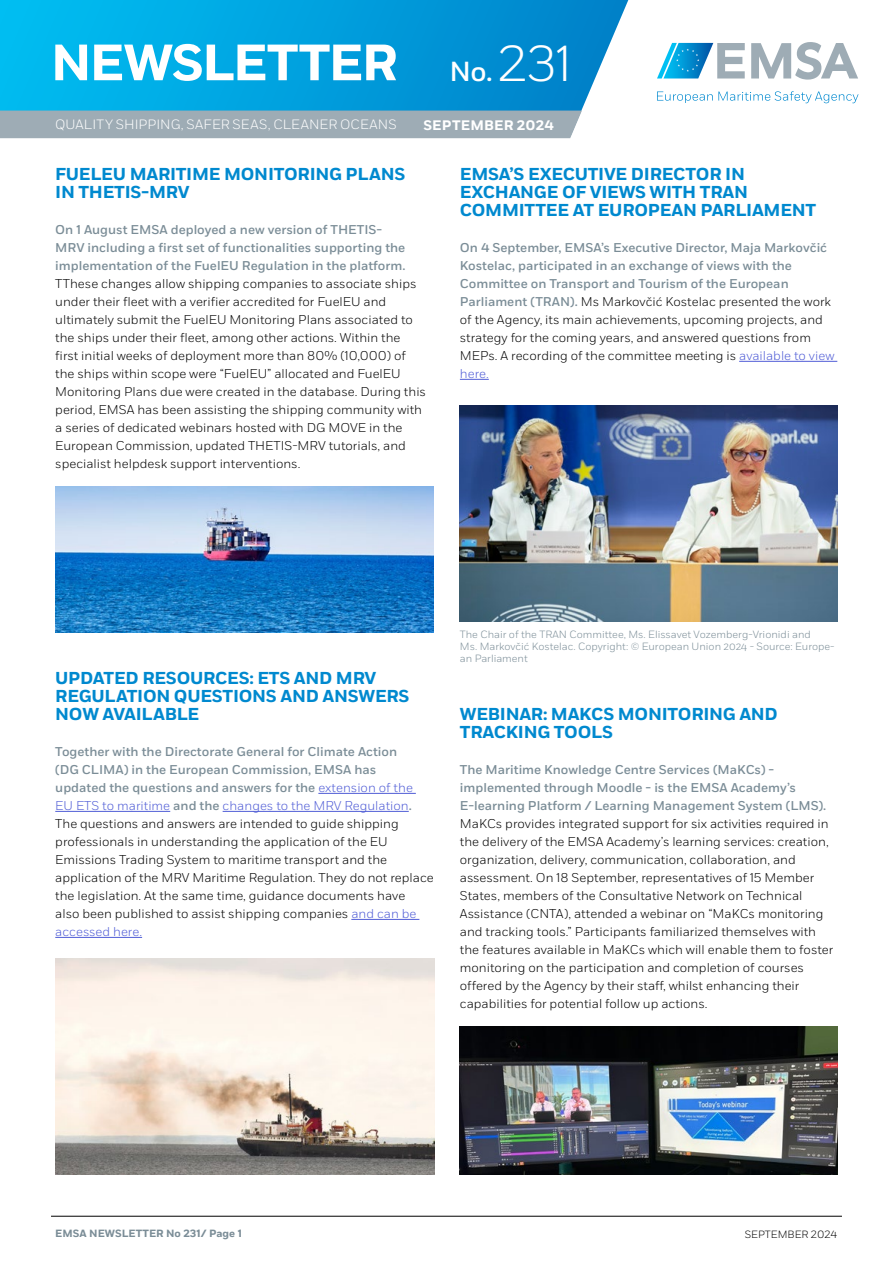
<style>
.page{position:relative;width:893px;height:1263px;background:#fff}
.page>*{position:absolute;margin:0;border:0;box-sizing:border-box;transform-origin:0 0}
.t1{font:700 50.85px "Fort";letter-spacing:-.035em;color:#fff}
.t2{font:500 27.6px "Fort";color:#fff}
.t3{font:700 17.25px/18px "Fort";letter-spacing:-.015em;color:#0089cf}
.t4{font:700 13.8px "Fort";letter-spacing:.015em;color:#fff}
.t5{font:300 13.5px "Fort";letter-spacing:.005em;color:#fff}
.t6{font:300 12.75px/18px "Fort";color:#000}
.t7{font:500 12.75px/18px "Fort";color:#7b8d97}
.t8{font:300 10.5px/12px "Fort";color:#7b8d97}
.t9{font:700 10.5px "Fort";color:#7b8d97}
.t10{font:300 10.5px "Fort";color:#000}
.s1{font-weight:300;font-size:50.55px}
.s2{font-weight:500;color:#7b8d97}
.s3{color:#4f5cd6}
</style>
<div class="page">
<svg style="left:0;top:0;width:629px;height:111px;background:#07a3de"></svg>
<div style="left:0;top:111px;width:582px;height:27px;background:#9eacb5"></div>
<hr style="left:51px;top:1216px;width:791px;height:1px;background:#000">
<svg style="left:657px;top:91px;width:201px;height:12px"></svg>
<svg style="left:657px;top:43px;width:88px;height:36px"></svg>
<svg style="left:751px;top:42px;width:107px;height:38px"></svg>
<hr style="left:318px;top:793px;width:98px;height:1px;background:#4f5cd6">
<hr style="left:55px;top:811px;width:115px;height:1px;background:#4f5cd6">
<hr style="left:223px;top:811px;width:186px;height:1px;background:#4f5cd6">
<hr style="left:351px;top:919px;width:68px;height:1px;background:#4f5cd6">
<hr style="left:55px;top:937px;width:87px;height:1px;background:#4f5cd6">
<img style="left:460px;top:405px;width:378px;height:217px">
<img style="left:55px;top:487px;width:379px;height:146px">
<hr style="left:739px;top:361px;width:98px;height:1px;background:#4f5cd6">
<svg style="left:460px;top:379px;width:29px;height:1px"></svg>
<img style="left:56px;top:959px;width:378px;height:216px">
<img style="left:460px;top:1026px;width:378px;height:149px">
<h1 class="t1" style="left:51px;top:31px;width:349px">NEWSLETTER</h1>
<p class="t5" style="left:55px;top:117px;width:343px">QUALITY SHIPPING, SAFER SEAS, CLEANER OCEANS</p>
<h2 class="t2" style="left:450px;top:55px;width:124px">No. <span class="s1">231</span></h2>
<p class="t4" style="left:423px;top:116px;width:132px">SEPTEMBER 2024</p>
<h3 class="t3" style="left:55px;top:166px;width:352px">FUELEU MARITIME MONITORING PLANS<br>IN THETIS-MRV</h3>
<p class="t7" style="left:55px;top:221px;width:352px">On 1 August EMSA deployed a new version of THETIS-<br>MRV including a first set of functionalities supporting the implementation of the FuelEU Regulation in the platform.</p>
<p class="t6" style="left:55px;top:275px;width:372px">TThese changes allow shipping companies to associate ships under their fleet with a verifier accredited for FuelEU and ultimately submit the FuelEU Monitoring Plans associated to the ships under their fleet, among other actions. Within the first initial weeks of deployment more than 80% (10,000) of the ships within scope were “FuelEU” allocated and FuelEU Monitoring Plans due were created in the database. During this period, EMSA has been assisting the shipping community with a series of dedicated webinars hosted with DG MOVE in the European Commission, updated THETIS-MRV tutorials, and specialist helpdesk support interventions.</p>
<h3 class="t3" style="left:460px;top:166px;width:358px">EMSA’S EXECUTIVE DIRECTOR IN<br>EXCHANGE OF VIEWS WITH TRAN<br>COMMITTEE AT EUROPEAN PARLIAMENT</h3>
<p class="t6" style="left:460px;top:239px;width:376px"><span class="s2">On 4 September, EMSA’s Executive Director, Maja Markovčić Kostelac, participated in an exchange of views with the Committee on Transport and Tourism of the European Parliament (TRAN).</span> Ms Markovčić Kostelac presented the work of the Agency, its main achievements, upcoming projects, and strategy for the coming years, and answered questions from MEPs. A recording of the committee meeting is <span class="s3">available to view here.</span></p>
<h3 class="t3" style="left:55px;top:670px;width:356px">UPDATED RESOURCES: ETS AND MRV<br>REGULATION QUESTIONS AND ANSWERS<br>NOW AVAILABLE</h3>
<p class="t6" style="left:55px;top:743px;width:380px"><span class="s2">Together with the Directorate General for Climate Action<br>(DG CLIMA) in the European Commission, EMSA has<br>updated the questions and answers for the</span> <span class="s3">extension of the EU ETS to maritime</span> <span class="s2">and the</span> <span class="s3">changes to the MRV Regulation</span><span class="s2">.<br></span>The questions and answers are intended to guide shipping professionals in understanding the application of the EU Emissions Trading System to maritime transport and the application of the MRV Maritime Regulation. They do not replace the legislation. At the same time, guidance documents have<br>also been published to assist shipping companies <span class="s3">and can be accessed here.</span></p>
<p class="t8" style="left:460px;top:629px;width:376px">The Chair of the TRAN Committee, Ms. Elissavet Vozemberg-Vrionidi and<br>Ms. Markovčić Kostelac. Copyright: © European Union 2024 - Source: Europe&shy;an Parliament</p>
<h3 class="t3" style="left:460px;top:706px;width:319px">WEBINAR: MAKCS MONITORING AND<br>TRACKING TOOLS</h3>
<p class="t7" style="left:460px;top:761px;width:368px">The Maritime Knowledge Centre Services (MaKCs) - implemented through Moodle - is the EMSA Academy’s<br>E-learning Platform / Learning Management System (LMS).</p>
<p class="t6" style="left:460px;top:815px;width:375px">MaKCs provides integrated support for six activities required in the delivery of the EMSA Academy’s learning services: creation, organization, delivery, communication, collaboration, and assessment. On 18 September, representatives of 15 Member States, members of the Consultative Network on Technical Assistance (CNTA), attended a webinar on “MaKCs monitoring and tracking tools.” Participants familiarized themselves with the features available in MaKCs which will enable them to foster monitoring on the participation and completion of courses offered by the Agency by their staff, whilst enhancing their capabilities for potential follow up actions.</p>
<p class="t9" style="left:55px;top:1227px;width:188px">EMSA NEWSLETTER No 231/ Page 1</p>
<p class="t10" style="left:745px;top:1228px;width:94px">SEPTEMBER 2024</p>
</div>
